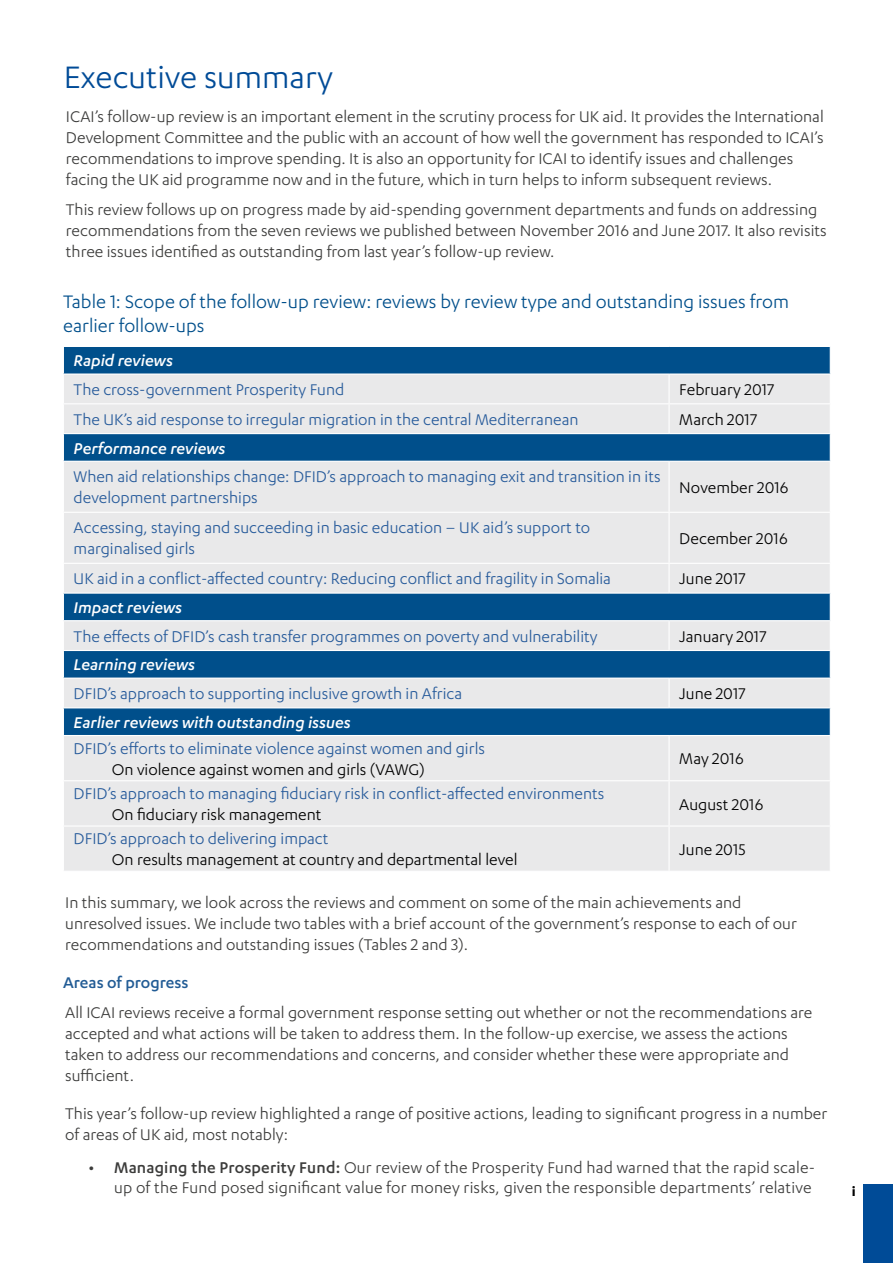
<style>
.page{position:relative;width:893px;height:1263px;background:#fff}
.page>*{position:absolute;margin:0;border:0;box-sizing:border-box;transform-origin:0 0}
.t1{font:36px "Karbon";color:#004b97}
.t2{font:21px/24px "Karbon";color:#004f8b}
.t3{font:18px/21px "Karbon";color:#3c3c3b}
.t4{font:18px/21px "Karbon";color:#275b9b}
.t5{font:18px "Karbon";color:#000}
.t6{font:italic 500 18px "Karbon";color:#fff}
.t7{font:500 18px "Karbon";color:#225c95}
.t8{font:700 15px "Karbon";color:#000}
.s1{font-weight:500}
</style>
<div class="page">
<div style="left:863px;top:1184px;width:30px;height:79px;background:#004b97"></div>
<div style="left:64px;top:347px;width:766px;height:26px;background:#004f8b"></div>
<svg style="left:64px;top:375px;width:766px;height:496px;background:#b6c7d5"></svg>
<hr style="left:668px;top:375px;width:2px;height:28px;background:#fff">
<hr style="left:63px;top:403px;width:606px;height:1px;background:#fff">
<hr style="left:669px;top:403px;width:162px;height:1px;background:#fff">
<hr style="left:668px;top:404px;width:2px;height:29px;background:#fff">
<hr style="left:63px;top:433px;width:606px;height:1px;background:#fff">
<hr style="left:669px;top:433px;width:162px;height:1px;background:#fff">
<svg style="left:830px;top:347px;width:1px;height:114px"></svg>
<hr style="left:63px;top:461px;width:606px;height:1px;background:#fff">
<hr style="left:669px;top:461px;width:162px;height:1px;background:#fff">
<hr style="left:668px;top:462px;width:2px;height:50px;background:#fff">
<hr style="left:63px;top:512px;width:606px;height:1px;background:#fff">
<hr style="left:669px;top:512px;width:162px;height:1px;background:#fff">
<hr style="left:668px;top:513px;width:2px;height:50px;background:#fff">
<hr style="left:63px;top:563px;width:606px;height:1px;background:#fff">
<hr style="left:669px;top:563px;width:162px;height:1px;background:#fff">
<hr style="left:668px;top:564px;width:2px;height:28px;background:#fff">
<hr style="left:63px;top:592px;width:606px;height:2px;background:#fff">
<hr style="left:669px;top:592px;width:162px;height:2px;background:#fff">
<hr style="left:63px;top:620px;width:606px;height:1px;background:#fff">
<hr style="left:669px;top:620px;width:162px;height:1px;background:#fff">
<hr style="left:668px;top:621px;width:2px;height:29px;background:#fff">
<hr style="left:63px;top:650px;width:606px;height:1px;background:#fff">
<hr style="left:669px;top:650px;width:162px;height:1px;background:#fff">
<hr style="left:63px;top:677px;width:606px;height:2px;background:#fff">
<hr style="left:669px;top:677px;width:162px;height:2px;background:#fff">
<hr style="left:668px;top:679px;width:2px;height:28px;background:#fff">
<hr style="left:63px;top:707px;width:606px;height:1px;background:#fff">
<hr style="left:669px;top:707px;width:162px;height:1px;background:#fff">
<svg style="left:830px;top:593px;width:1px;height:142px"></svg>
<hr style="left:63px;top:735px;width:606px;height:1px;background:#fff">
<hr style="left:669px;top:735px;width:162px;height:1px;background:#fff">
<hr style="left:668px;top:736px;width:2px;height:44px;background:#fff">
<hr style="left:63px;top:780px;width:606px;height:1px;background:#fff">
<hr style="left:669px;top:780px;width:162px;height:1px;background:#fff">
<hr style="left:668px;top:781px;width:2px;height:44px;background:#fff">
<hr style="left:63px;top:825px;width:606px;height:1px;background:#fff">
<hr style="left:669px;top:825px;width:162px;height:1px;background:#fff">
<hr style="left:668px;top:826px;width:2px;height:45px;background:#fff">
<h1 class="t1" style="left:64px;top:58px;width:271px">Executive summary</h1>
<p class="t3" style="left:66px;top:106px;width:759px">ICAI’s follow-up review is an important element in the scrutiny process for UK aid. It provides the International Development Committee and the public with an account of how well the government has responded to ICAI’s recommendations to improve spending. It is also an opportunity for ICAI to identify issues and challenges facing the UK aid programme now and in the future, which in turn helps to inform subsequent reviews.</p>
<p class="t3" style="left:66px;top:198px;width:762px">This review follows up on progress made by aid-spending government departments and funds on addressing recommendations from the seven reviews we published between November 2016 and June 2017. It also revisits three issues identified as outstanding from last year’s follow-up review.</p>
<p class="t2" style="left:63px;top:289px;width:727px">Table 1: Scope of the follow-up review: reviews by review type and outstanding issues from earlier follow-ups</p>
<p class="t6" style="left:74px;top:351px;width:101px">Rapid reviews</p>
<p class="t4" style="left:74px;top:379px;width:272px">The cross-government Prosperity Fund</p>
<p class="t5" style="left:679px;top:380px;width:97px">February 2017</p>
<p class="t4" style="left:74px;top:408px;width:506px">The UK’s aid response to irregular migration in the central Mediterranean</p>
<p class="t5" style="left:679px;top:409px;width:79px">March 2017</p>
<p class="t6" style="left:74px;top:438px;width:153px">Performance reviews</p>
<p class="t4" style="left:74px;top:466px;width:588px">When aid relationships change: DFID’s approach to managing exit and transition in its development partnerships</p>
<p class="t5" style="left:679px;top:477px;width:111px">November 2016</p>
<p class="t4" style="left:74px;top:517px;width:518px">Accessing, staying and succeeding in basic education – UK aid’s support to marginalised girls</p>
<p class="t5" style="left:679px;top:529px;width:110px">December 2016</p>
<p class="t4" style="left:74px;top:568px;width:539px">UK aid in a conflict-affected country: Reducing conflict and fragility in Somalia</p>
<p class="t5" style="left:679px;top:569px;width:68px">June 2017</p>
<p class="t6" style="left:74px;top:598px;width:110px">Impact reviews</p>
<p class="t4" style="left:74px;top:625px;width:525px">The effects of DFID’s cash transfer programmes on poverty and vulnerability</p>
<p class="t5" style="left:679px;top:626px;width:89px">January 2017</p>
<p class="t6" style="left:74px;top:655px;width:123px">Learning reviews</p>
<p class="t4" style="left:74px;top:683px;width:390px">DFID’s approach to supporting inclusive growth in Africa</p>
<p class="t5" style="left:679px;top:684px;width:68px">June 2017</p>
<p class="t6" style="left:74px;top:712px;width:279px">Earlier reviews with outstanding issues</p>
<p class="t4" style="left:74px;top:737px;width:413px">DFID’s efforts to eliminate violence against women and girls</p>
<p class="t5" style="left:112px;top:759px;width:314px">On violence against women and girls (VAWG)</p>
<p class="t5" style="left:679px;top:749px;width:66px">May 2016</p>
<p class="t4" style="left:74px;top:782px;width:532px">DFID’s approach to managing fiduciary risk in conflict-affected environments</p>
<p class="t5" style="left:112px;top:805px;width:211px">On fiduciary risk management</p>
<p class="t4" style="left:74px;top:828px;width:256px">DFID’s approach to delivering impact</p>
<p class="t5" style="left:112px;top:850px;width:407px">On results management at country and departmental level</p>
<p class="t5" style="left:679px;top:794px;width:86px">August 2016</p>
<p class="t5" style="left:679px;top:839px;width:68px">June 2015</p>
<p class="t3" style="left:65px;top:892px;width:733px">In this summary, we look across the reviews and comment on some of the main achievements and unresolved issues. We include two tables with a brief account of the government’s response to each of our recommendations and outstanding issues (Tables 2 and 3).</p>
<p class="t7" style="left:63px;top:973px;width:127px">Areas of progress</p>
<p class="t3" style="left:65px;top:1001px;width:748px">All ICAI reviews receive a formal government response setting out whether or not the recommendations are accepted and what actions will be taken to address them. In the follow-up exercise, we assess the actions taken to address our recommendations and concerns, and consider whether these were appropriate and sufficient.</p>
<p class="t3" style="left:65px;top:1102px;width:764px">This year’s follow-up review highlighted a range of positive actions, leading to significant progress in a number of areas of UK aid, most notably:</p>
<p class="t3" style="left:89px;top:1157px;width:728px;line-height:20.2px;text-align:right"><span class="s1">• Managing the Prosperity Fund:</span> Our review of the Prosperity Fund had warned that the rapid scale&shy;up of the Fund posed significant value for money risks, given the responsible departments’ relative</p>
<p class="t8" style="left:847px;top:1183px;width:10px">4i</p>
</div>
